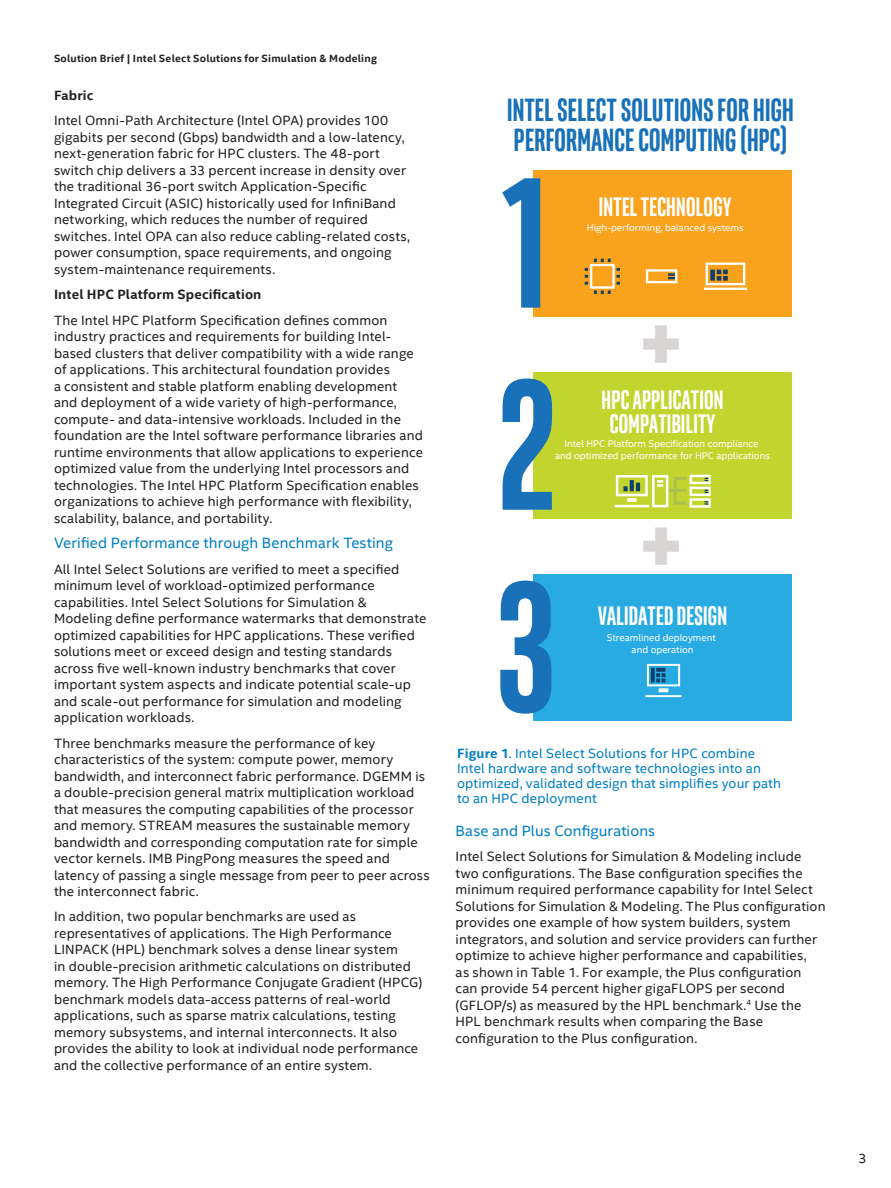
<style>
.page{position:relative;width:891px;height:1188px;background:#fff}
.page>*{position:absolute;margin:0;border:0;box-sizing:border-box;transform-origin:0 0}
.t1{font:700 187.5px/202px "Intel Clear Pro";color:#1871b9}
.t2{font:700 32.55px/29.8px "Intel Clear Pro";letter-spacing:.01em;color:#1871b9}
.t3{font:700 27.15px/23.9px "Intel Clear Pro";letter-spacing:.01em;color:#fff;text-align:center}
.CopyHeaderLvl3{font:15px "Intel Clear";letter-spacing:.005em;color:#007ec5}
.CopyHeaderLvl2{font:15px "Intel Clear";letter-spacing:.005em;color:#007ec5}
.MainCopy___Caption{font:13.5px/16.5px "Intel Clear";letter-spacing:.01em;color:#231f20}
.MainCopy___Caption-2{font:13.5px/15px "Intel Clear";letter-spacing:.01em;color:#007ec5}
.CopyHeaderLvl3-2{font:700 13.5px "Intel Clear";letter-spacing:.01em;color:#231f20}
.t4{font:700 10.5px "Intel Clear";letter-spacing:.02em;color:#231f20}
.t5{font:9.75px/11.9px "Intel Clear";color:#fff;text-align:center}
.s1{font-weight:700}
</style>
<div class="page">
<div style="left:533px;top:372px;width:259px;height:146px;background:#c2d52e"></div>
<div style="left:533px;top:574px;width:259px;height:146px;background:#27abe2"></div>
<div style="left:533px;top:170px;width:259px;height:146px;background:#f9a21c"></div>
<svg style="left:643px;top:325px;width:36px;height:38px"></svg>
<svg style="left:643px;top:527px;width:36px;height:38px"></svg>
<svg style="left:706px;top:263px;width:39px;height:22px"></svg>
<hr style="left:704px;top:288px;width:43px;height:2px;background:#fff">
<svg style="left:585px;top:259px;width:35px;height:35px"></svg>
<svg style="left:646px;top:269px;width:31px;height:14px"></svg>
<hr style="left:645px;top:695px;width:37px;height:2px;background:#fff">
<svg style="left:647px;top:664px;width:33px;height:28px"></svg>
<hr style="left:614px;top:505px;width:35px;height:2px;background:#fff">
<svg style="left:690px;top:475px;width:21px;height:33px"></svg>
<div style="left:674px;top:477px;width:14px;height:28px;border:3px solid #aabf50"></div>
<hr style="left:668px;top:489px;width:19px;height:3px;background:#aabf50">
<svg style="left:616px;top:475px;width:52px;height:32px"></svg>
<p class="t4" style="left:54px;top:51px;width:324px">Solution Brief | Intel Select Solutions for Simulation &amp; Modeling</p>
<p class="CopyHeaderLvl3-2" style="left:54px;top:86px;width:41px">Fabric</p>
<p class="MainCopy___Caption" style="left:54px;top:112px;width:358px">Intel Omni-Path Architecture (Intel OPA) provides 100 gigabits per second (Gbps) bandwidth and a low-latency, next-generation fabric for HPC clusters. The 48-port switch chip delivers a 33 percent increase in density over the traditional 36-port switch Application-Specific Integrated Circuit (ASIC) historically used for InfiniBand networking, which reduces the number of required switches. Intel OPA can also reduce cabling-related costs, power consumption, space requirements, and ongoing system-maintenance requirements.</p>
<p class="CopyHeaderLvl3-2" style="left:54px;top:285px;width:209px">Intel HPC Platform Specification</p>
<p class="MainCopy___Caption" style="left:54px;top:311px;width:370px">The Intel HPC Platform Specification defines common industry practices and requirements for building Intel&shy;based clusters that deliver compatibility with a wide range of applications. This architectural foundation provides<br>a consistent and stable platform enabling development and deployment of a wide variety of high-performance, compute- and data-intensive workloads. Included in the foundation are the Intel software performance libraries and runtime environments that allow applications to experience optimized value from the underlying Intel processors and technologies. The Intel HPC Platform Specification enables organizations to achieve high performance with flexibility, scalability, balance, and portability.</p>
<p class="CopyHeaderLvl3" style="left:54px;top:533px;width:341px">Verified Performance through Benchmark Testing</p>
<p class="MainCopy___Caption" style="left:54px;top:560px;width:374px">All Intel Select Solutions are verified to meet a specified minimum level of workload-optimized performance capabilities. Intel Select Solutions for Simulation &amp; Modeling define performance watermarks that demonstrate optimized capabilities for HPC applications. These verified solutions meet or exceed design and testing standards across five well-known industry benchmarks that cover important system aspects and indicate potential scale-up and scale-out performance for simulation and modeling application workloads.</p>
<p class="MainCopy___Caption" style="left:54px;top:734px;width:377px">Three benchmarks measure the performance of key characteristics of the system: compute power, memory bandwidth, and interconnect fabric performance. DGEMM is a double-precision general matrix multiplication workload that measures the computing capabilities of the processor and memory. STREAM measures the sustainable memory bandwidth and corresponding computation rate for simple vector kernels. IMB PingPong measures the speed and latency of passing a single message from peer to peer across the interconnect fabric.</p>
<p class="MainCopy___Caption" style="left:54px;top:908px;width:370px">In addition, two popular benchmarks are used as representatives of applications. The High Performance LINPACK (HPL) benchmark solves a dense linear system<br>in double-precision arithmetic calculations on distributed memory. The High Performance Conjugate Gradient (HPCG) benchmark models data-access patterns of real-world applications, such as sparse matrix calculations, testing memory subsystems, and internal interconnects. It also provides the ability to look at individual node performance and the collective performance of an entire system.</p>
<p class="t2" style="left:507px;top:94px;width:288px">INTEL SELECT SOLUTIONS FOR HIGH<br>PERFORMANCE COMPUTING (HPC)</p>
<p class="t1" style="left:504px;top:136px;width:45px">1</p>
<p class="t3" style="left:599px;top:194px;width:134px">INTEL TECHNOLOGY</p>
<p class="t5" style="left:587px;top:221px;width:158px">High-performing, balanced systems</p>
<p class="t1" style="left:498px;top:338px;width:59px">2<br>3</p>
<p class="t3" style="left:602px;top:387px;width:124px">HPC APPLICATION<br>COMPATIBILITY</p>
<p class="t5" style="left:555px;top:437px;width:216px">Intel HPC Platform Specification compliance<br>and optimized performance for HPC applications</p>
<p class="t3" style="left:598px;top:603px;width:130px">VALIDATED DESIGN</p>
<p class="t5" style="left:607px;top:631px;width:110px">Streamlined deployment and operation</p>
<p class="MainCopy___Caption-2" style="left:457px;top:746px;width:325px"><span class="s1">Figure 1</span>. Intel Select Solutions for HPC combine Intel hardware and software technologies into an optimized, validated design that simplifies your path to an HPC deployment</p>
<p class="CopyHeaderLvl2" style="left:456px;top:820px;width:201px">Base and Plus Configurations</p>
<p class="MainCopy___Caption" style="left:456px;top:848px;width:372px">Intel Select Solutions for Simulation &amp; Modeling include two configurations. The Base configuration specifies the minimum required performance capability for Intel Select Solutions for Simulation &amp; Modeling. The Plus configuration provides one example of how system builders, system integrators, and solution and service providers can further optimize to achieve higher performance and capabilities,<br>as shown in Table 1. For example, the Plus configuration can provide 54 percent higher gigaFLOPS per second (GFLOP/s) as measured by the HPL benchmark.<sup>4</sup> Use the HPL benchmark results when comparing the Base configuration to the Plus configuration.</p>
<p class="MainCopy___Caption" style="left:858px;top:1150px;width:10px">3</p>
</div>
